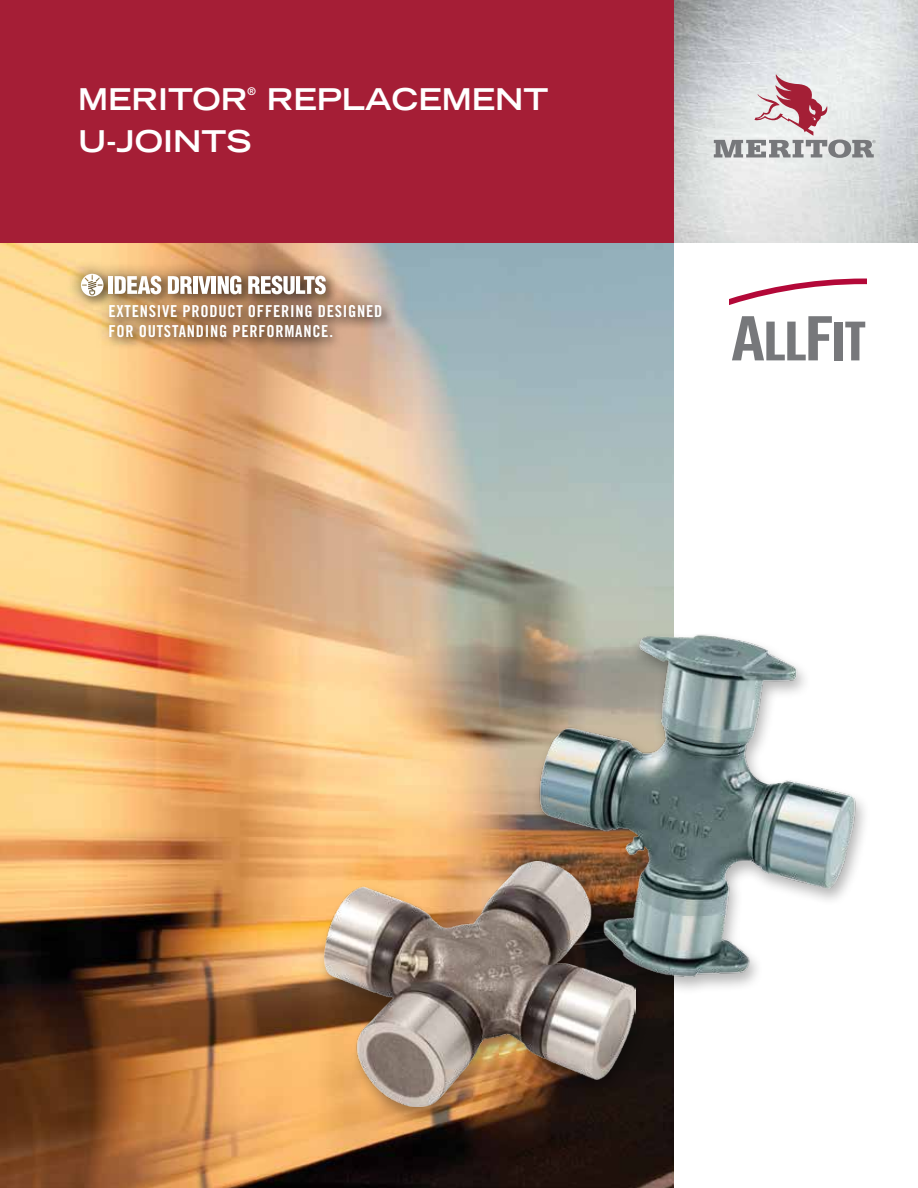
<style>
.page{position:relative;width:918px;height:1188px;background:#fff}
.page>*{position:absolute;margin:0;border:0;box-sizing:border-box;transform-origin:0 0}
.t1{font:700 expanded 30px "Trade Gothic LT Std";color:#fff}
.t2{font:16.5px/19.5px "Trade Gothic LT Std Bd Cn 20";letter-spacing:.045em;color:#fff}
.t3{font:700 expanded 10.5px "Trade Gothic LT Std";color:#fff}
</style>
<div class="page">
<img style="left:674px;top:0;width:244px;height:243px">
<div style="left:0;top:0;width:674px;height:243px;background:#a51e36"></div>
<svg style="left:714px;top:74px;width:162px;height:84px;background:#d0c5c8"></svg>
<img style="left:0;top:243px;width:673px;height:945px">
<div style="left:78px;top:271px;width:316px;height:78px;background:#000;opacity:.4"></div>
<div style="left:66px;top:259px;width:274px;height:52px;background:#000;opacity:.65"></div>
<svg style="left:81px;top:274px;width:23px;height:22px"></svg>
<hr style="left:109px;top:276px;width:4px;height:18px;background:#fff">
<svg style="left:115px;top:276px;width:46px;height:14px"></svg>
<svg style="left:168px;top:276px;width:24px;height:14px"></svg>
<hr style="left:193px;top:276px;width:4px;height:18px;background:#fff">
<svg style="left:198px;top:276px;width:13px;height:14px"></svg>
<hr style="left:212px;top:276px;width:4px;height:18px;background:#fff">
<svg style="left:218px;top:276px;width:23px;height:14px"></svg>
<svg style="left:248px;top:276px;width:78px;height:14px"></svg>
<div style="left:95px;top:290px;width:301px;height:61px;background:#000;opacity:.65"></div>
<div style="left:532px;top:631px;width:339px;height:364px;background:#000;opacity:.3"></div>
<img style="left:531px;top:622px;width:333px;height:360px">
<div style="left:317px;top:858px;width:333px;height:269px;background:#000;opacity:.3"></div>
<img style="left:325px;top:862px;width:310px;height:245px">
<svg style="left:730px;top:279px;width:137px;height:82px"></svg>
<h1 class="t1" style="left:78px;top:79px;width:171px">MERITOR</h1>
<p class="t3" style="left:247px;top:84px;width:10px">®</p>
<h1 class="t1" style="left:267px;top:79px;width:283px">REPLACEMENT</h1>
<h1 class="t1" style="left:78px;top:121px;width:175px">U-JOINTS</h1>
<p class="t2" style="left:108px;top:302px;width:275px">EXTENSIVE PRODUCT OFFERING DESIGNED<br>FOR OUTSTANDING PERFORMANCE.</p>
</div>
